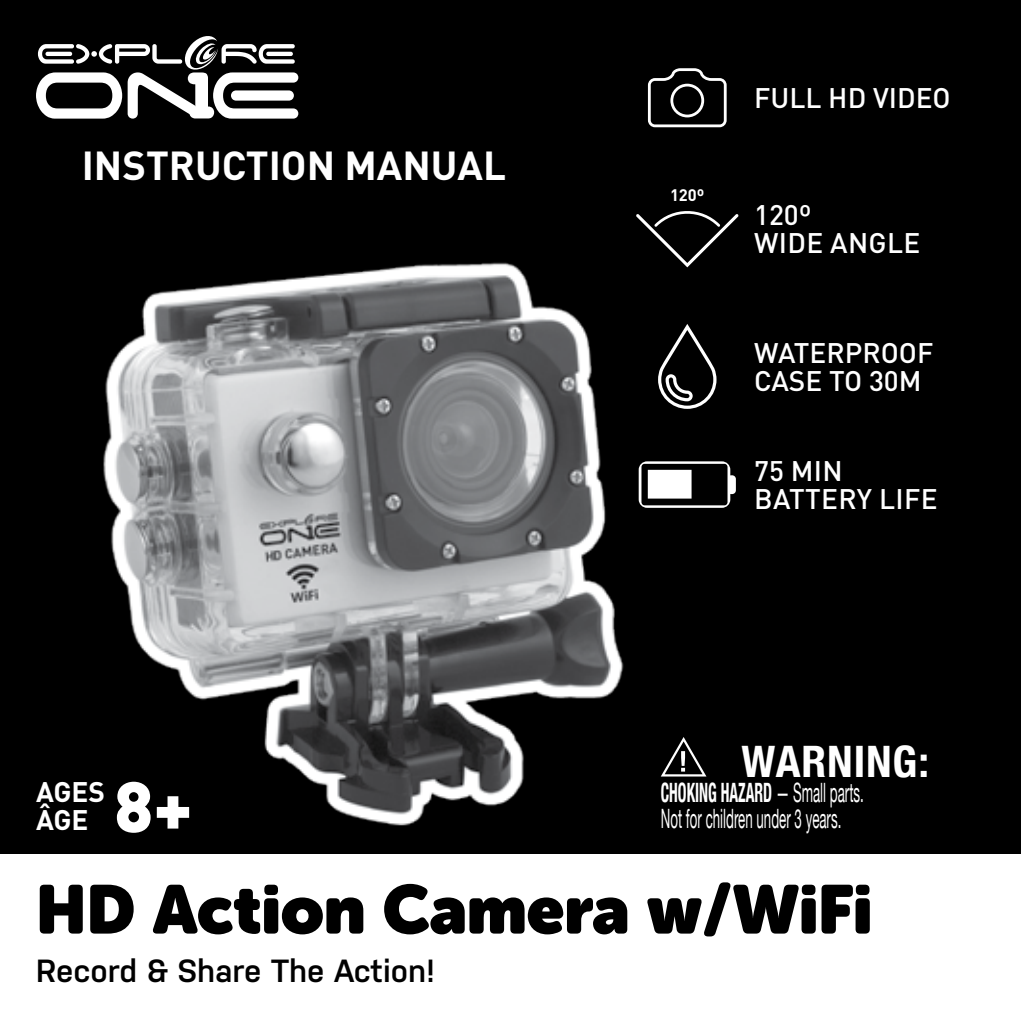
<style>
.page{position:relative;width:1021px;height:1021px;background:#fff}
.page>*{position:absolute;margin:0;border:0;box-sizing:border-box;transform-origin:0 0}
.t1{font:900 70.4px "DIN Pro";color:#fff}
.t2{font:68px "Museo Sans Rounded";color:#000}
.t3{font:700 condensed 43.2px "Helvetica Neue";letter-spacing:.02em;color:#fff}
.t4{font:700 40px "DIN Pro";color:#fff}
.t5{font:600 32px "Nudista";color:#000}
.t6{font:500 28px/28px "DIN Pro";color:#fff}
.t7{font:700 28px/28px "DIN Pro";color:#fff}
.t8{font:26.8px/26.8px "Helvetica Neue";color:#fff;scale:.5 1}
.t9{font:700 16.4px "DIN Pro";color:#fff}
.s1{font-weight:700;font-stretch:condensed}
</style>
<div class="page">
<div style="left:0;top:0;width:1020px;height:853px;background:#000"></div>
<img style="left:103px;top:262px;width:521px;height:564px">
<svg style="left:36px;top:36px;width:262px;height:83px"></svg>
<svg style="left:661px;top:737px;width:45px;height:39px"></svg>
<svg style="left:648px;top:68px;width:78px;height:59px"></svg>
<svg style="left:658px;top:324px;width:58px;height:85px"></svg>
<svg style="left:638px;top:461px;width:98px;height:47px"></svg>
<svg style="left:636px;top:211px;width:102px;height:56px"></svg>
<h3 class="t4" style="left:82px;top:138px;width:426px">INSTRUCTION MANUAL</h3>
<p class="t7" style="left:36px;top:776px;width:70px">AGES<br>ÂGE</p>
<h1 class="t1" style="left:114px;top:759px;width:80px">8+</h1>
<p class="t9" style="left:670px;top:184px;width:36px">120º</p>
<p class="t6" style="left:754px;top:83px;width:198px">FULL HD VIDEO</p>
<p class="t6" style="left:754px;top:200px;width:168px">120º<br>WIDE ANGLE</p>
<p class="t6" style="left:754px;top:338px;width:181px">WATERPROOF<br>CASE TO 30M</p>
<p class="t6" style="left:754px;top:456px;width:185px">75 MIN<br>BATTERY LIFE</p>
<h3 class="t3" style="left:741px;top:725px;width:189px">WARNING:</h3>
<p class="t8" style="left:660px;top:777px;width:408px"><span class="s1">CHOKING HAZARD</span> — Small parts.<br>Not for children under 3 years.</p>
<h2 class="t2" style="left:36px;top:870px;width:837px">HD Action Camera w/WiFi</h2>
<p class="t5" style="left:36px;top:952px;width:401px">Record &amp; Share The Action!</p>
</div>
